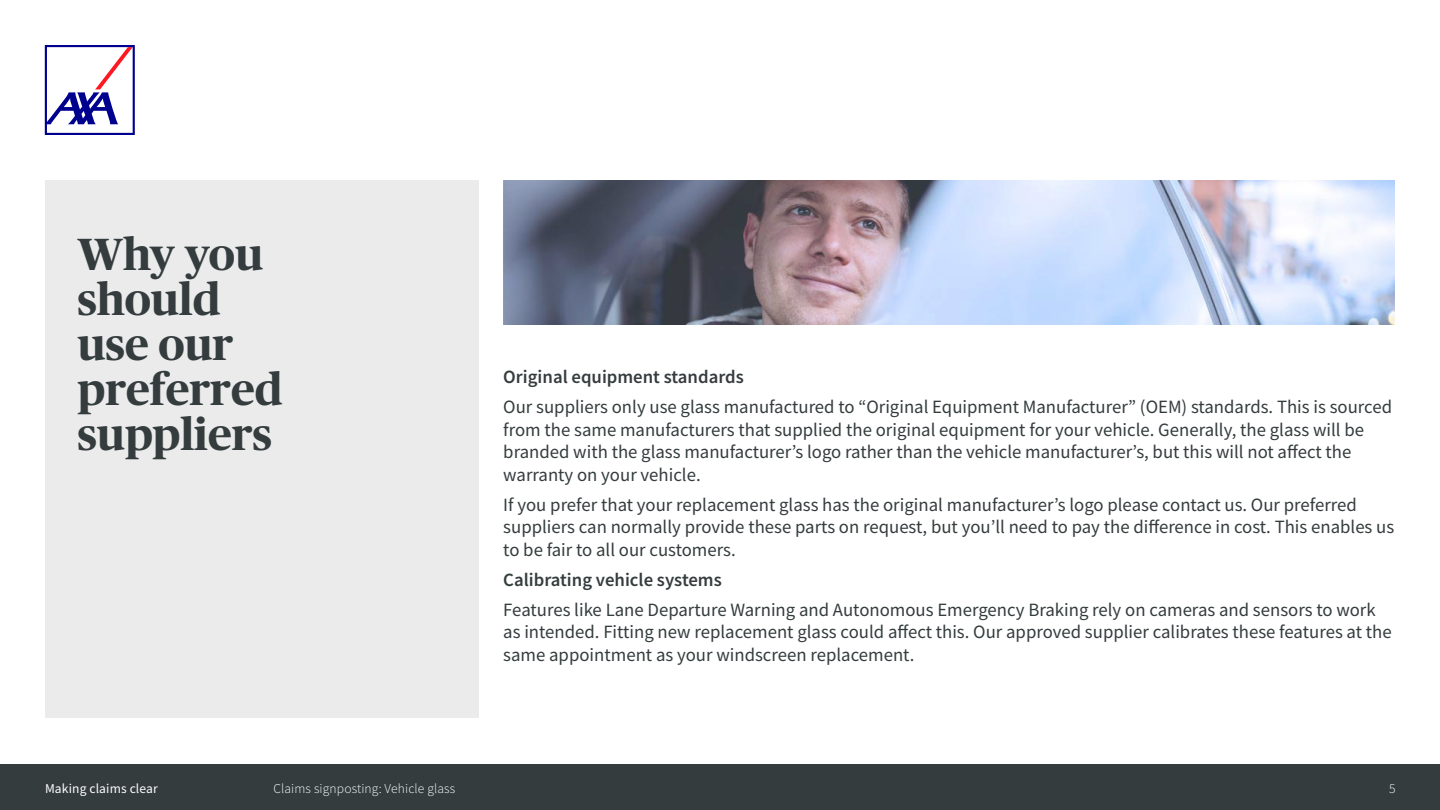
<style>
.page{position:relative;width:1440px;height:810px;background:#fff}
.page>*{position:absolute;margin:0;border:0;box-sizing:border-box;transform-origin:0 0}
.TITLE_-_Page{font:700 45px/45px "Publico Headline";color:#343c3d}
.Copy_-_25pt{font:18.75px/22.5px "Source Sans Pro";color:#343c3d}
.Copy_-_25pt-2{font:600 18.75px "Source Sans Pro";color:#343c3d}
.t1{font:300 13.5px "Source Sans Pro";letter-spacing:.01em;color:#fff}
.t2{font:13.5px "Source Sans Pro";letter-spacing:.01em;color:#fff}
</style>
<div class="page">
<div style="left:0;top:765px;width:1440px;height:45px;background:#343c3d"></div>
<div style="left:45px;top:180px;width:433px;height:538px;background:#ebebeb"></div>
<img style="left:503px;top:180px;width:892px;height:144px">
<svg style="left:45px;top:45px;width:90px;height:90px"></svg>
<p class="TITLE_-_Page" style="left:78px;top:229px;width:207px">Why you should use our preferred suppliers</p>
<p class="Copy_-_25pt-2" style="left:503px;top:365px;width:242px">Original equipment standards</p>
<p class="Copy_-_25pt" style="left:503px;top:395px;width:890px">Our suppliers only use glass manufactured to “Original Equipment Manufacturer” (OEM) standards. This is sourced from the same manufacturers that supplied the original equipment for your vehicle. Generally, the glass will be branded with the glass manufacturer’s logo rather than the vehicle manufacturer’s, but this will not affect the warranty on your vehicle.</p>
<p class="Copy_-_25pt" style="left:503px;top:493px;width:892px">If you prefer that your replacement glass has the original manufacturer’s logo please contact us. Our preferred suppliers can normally provide these parts on request, but you’ll need to pay the difference in cost. This enables us to be fair to all our customers.</p>
<p class="Copy_-_25pt-2" style="left:503px;top:567px;width:220px">Calibrating vehicle systems</p>
<p class="Copy_-_25pt" style="left:503px;top:598px;width:890px">Features like Lane Departure Warning and Autonomous Emergency Braking rely on cameras and sensors to work as intended. Fitting new replacement glass could affect this. Our approved supplier calibrates these features at the same appointment as your windscreen replacement.</p>
<p class="t2" style="left:45px;top:779px;width:114px">Making claims clear</p>
<p class="t1" style="left:273px;top:780px;width:183px">Claims signposting: Vehicle glass</p>
<p class="t1" style="left:1389px;top:780px;width:8px">5</p>
</div>
